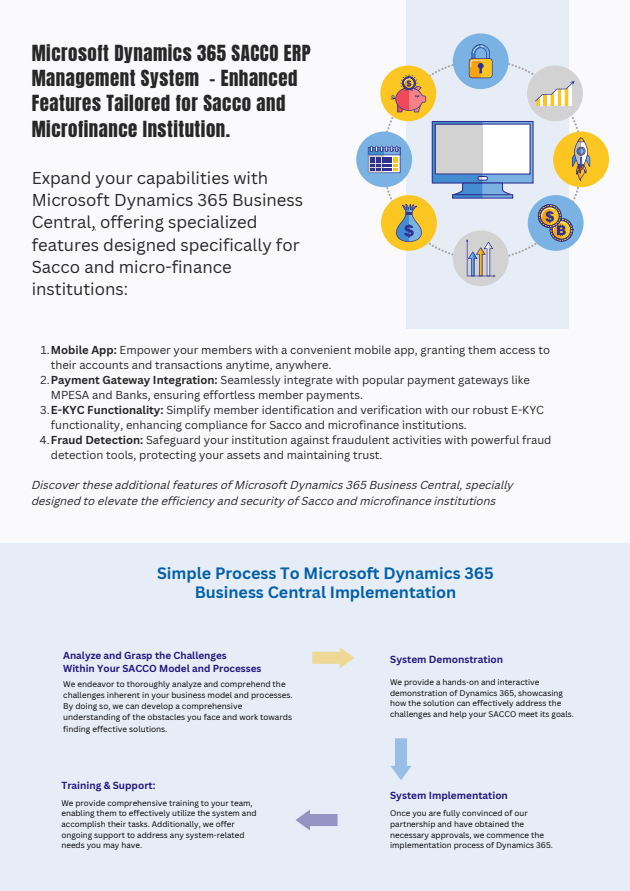
<style>
.page{position:relative;width:630px;height:891px;background:#faf9fb}
.page>*{position:absolute;margin:0;border:0;box-sizing:border-box;transform-origin:0 0}
.t1{font:18.8px/25.2px "Anton";letter-spacing:.025em;color:#272727}
.t2{font:16.8px/22.4px "Canva Sans";color:#272727}
.t3{font:700 16px/18.8px "Canva Sans";color:#0260a8;text-align:center}
.t4{font:11.2px/15.2px "Canva Sans";color:#272727}
.t5{font:italic 11.2px/16px "Canva Sans";color:#272727}
.t6{font:700 10px "Canva Sans";color:#241680}
.t7{font:8px/10.8px "Canva Sans";color:#000}
.s1{font-weight:700}
</style>
<div class="page">
<div style="left:406px;top:0;width:163px;height:329px;background:#e6edf6"></div>
<svg style="left:382px;top:59px;width:200px;height:192px"></svg>
<div style="left:453px;top:33px;width:56px;height:56px;background:#7bb2e4;border-radius:50%"></div>
<svg style="left:469px;top:44px;width:24px;height:34px"></svg>
<div style="left:380px;top:66px;width:56px;height:55px;background:#fbc621;border-radius:50%"></div>
<svg style="left:391px;top:74px;width:35px;height:38px"></svg>
<div style="left:553px;top:132px;width:56px;height:55px;background:#fbc621;border-radius:50%"></div>
<div style="left:381px;top:195px;width:56px;height:56px;background:#fbc621;border-radius:50%"></div>
<svg style="left:396px;top:204px;width:26px;height:38px"></svg>
<div style="left:527px;top:66px;width:56px;height:55px;background:#d3d2d2;border-radius:50%"></div>
<svg style="left:535px;top:81px;width:40px;height:25px"></svg>
<div style="left:356px;top:132px;width:56px;height:55px;background:#7bb2e4;border-radius:50%"></div>
<svg style="left:368px;top:146px;width:32px;height:27px"></svg>
<div style="left:453px;top:230px;width:56px;height:56px;background:#d3d2d2;border-radius:50%"></div>
<svg style="left:432px;top:121px;width:158px;height:156px"></svg>
<div style="left:0;top:544px;width:630px;height:347px;background:#e6edf6"></div>
<svg style="left:390px;top:738px;width:22px;height:42px"></svg>
<svg style="left:312px;top:647px;width:42px;height:21px"></svg>
<svg style="left:295px;top:810px;width:43px;height:21px"></svg>
<p class="t1" style="left:32px;top:41px;width:280px">Microsoft Dynamics 365 SACCO ERP<br>Management System - Enhanced<br>Features Tailored for Sacco and<br>Microfinance Institution.</p>
<p class="t2" style="left:32px;top:166px;width:273px">Expand your capabilities with<br>Microsoft Dynamics 365 Business<br>Central, offering specialized features designed specifically for<br>Sacco and micro-finance institutions:</p>
<p class="t4" style="left:51px;top:342px;width:501px;text-indent:-10px">1.<span class="s1">Mobile App:</span> Empower your members with a convenient mobile app, granting them access to their accounts and transactions anytime, anywhere.</p>
<p class="t4" style="left:51px;top:372px;width:481px;text-indent:-10px">2.<span class="s1">Payment Gateway Integration:</span> Seamlessly integrate with popular payment gateways like<br>MPESA and Banks, ensuring effortless member payments.</p>
<p class="t4" style="left:51px;top:402px;width:495px;text-indent:-11px">3.<span class="s1">E-KYC Functionality:</span> Simplify member identification and verification with our robust E-KYC functionality, enhancing compliance for Sacco and microfinance institutions.</p>
<p class="t4" style="left:51px;top:432px;width:502px;text-indent:-11px">4.<span class="s1">Fraud Detection:</span> Safeguard your institution against fraudulent activities with powerful fraud detection tools, protecting your assets and maintaining trust.</p>
<p class="t5" style="left:32px;top:478px;width:483px">Discover these additional features of Microsoft Dynamics 365 Business Central, specially designed to elevate the efficiency and security of Sacco and microfinance institutions</p>
<p class="t3" style="left:157px;top:563px;width:338px">Simple Process To Microsoft Dynamics 365<br>Business Central Implementation</p>
<p class="t6" style="left:63px;top:648px;width:165px">Analyze and Grasp the Challenges</p>
<p class="t6" style="left:63px;top:662px;width:200px">Within Your SACCO Model and Processes</p>
<p class="t7" style="left:63px;top:678px;width:231px">We endeavor to thoroughly analyze and comprehend the challenges inherent in your business model and processes.<br>By doing so, we can develop a comprehensive understanding of the obstacles you face and work towards finding effective solutions.</p>
<p class="t6" style="left:61px;top:778px;width:96px">Training &amp; Support:</p>
<p class="t7" style="left:61px;top:797px;width:197px">We provide comprehensive training to your team, enabling them to effectively utilize the system and accomplish their tasks. Additionally, we offer ongoing support to address any system-related needs you may have.</p>
<p class="t6" style="left:390px;top:652px;width:114px">System Demonstration</p>
<p class="t7" style="left:390px;top:676px;width:185px">We provide a hands-on and interactive demonstration of Dynamics 365, showcasing how the solution can effectively address the challenges and help your SACCO meet its goals.</p>
<p class="t6" style="left:390px;top:789px;width:119px">System Implementation</p>
<p class="t7" style="left:390px;top:808px;width:164px">Once you are fully convinced of our partnership and have obtained the necessary approvals, we commence the implementation process of Dynamics 365.</p>
</div>
